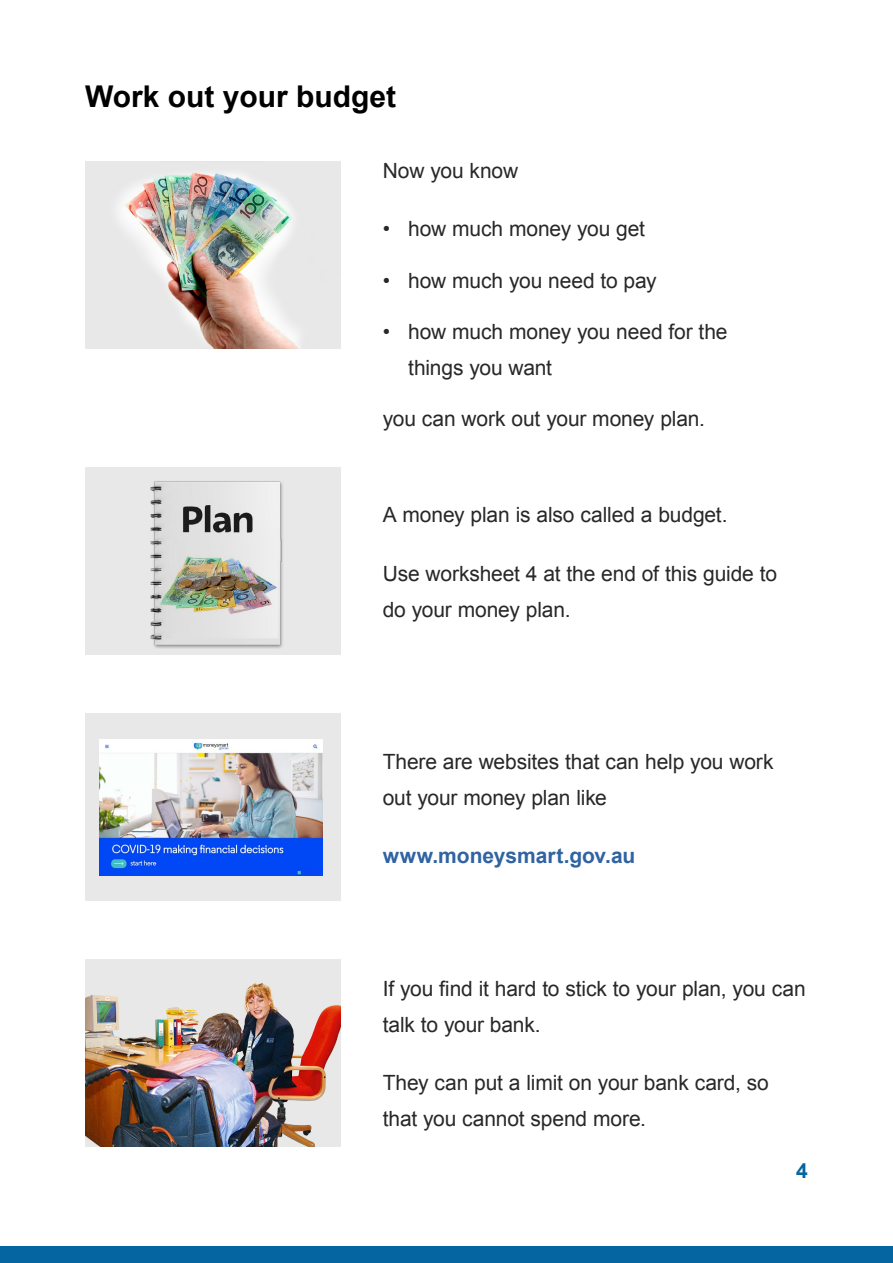
<style>
.page{position:relative;width:893px;height:1263px;background:#fff}
.page>*{position:absolute;margin:0;border:0;box-sizing:border-box;transform-origin:0 0}
.t1{font:700 30px "Arial";color:#000}
.t2{font:21px/36px "Arial";letter-spacing:-.005em;color:#292829}
.t3{font:700 21px "Arial";color:#2f63a2}
.t4{font:700 21px "Arial";color:#0465a0}
</style>
<div class="page">
<div style="left:0;top:1246px;width:893px;height:17px;background:#0465a0"></div>
<img style="left:85px;top:161px;width:256px;height:187px">
<div style="left:85px;top:468px;width:255px;height:187px;background:#e8e8e8"></div>
<img style="left:150px;top:481px;width:133px;height:167px">
<div style="left:85px;top:714px;width:255px;height:187px;background:#e8e8e8"></div>
<img style="left:100px;top:740px;width:222px;height:135px">
<img style="left:85px;top:960px;width:255px;height:187px">
<h1 class="t1" style="left:85px;top:77px;width:313px">Work out your budget</h1>
<p class="t2" style="left:383px;top:153px;width:137px">Now you know</p>
<p class="t2" style="left:383px;top:211px;width:264px">• how much money you get</p>
<p class="t2" style="left:383px;top:262px;width:276px">• how much you need to pay</p>
<p class="t2" style="left:408px;top:313px;width:321px;text-indent:-25px">• how much money you need for the things you want</p>
<p class="t2" style="left:383px;top:400px;width:324px">you can work out your money plan.</p>
<p class="t2" style="left:383px;top:497px;width:346px">A money plan is also called a budget.</p>
<p class="t2" style="left:383px;top:556px;width:396px">Use worksheet 4 at the end of this guide to do your money plan.</p>
<p class="t2" style="left:383px;top:744px;width:392px">There are websites that can help you work out your money plan like</p>
<p class="t3" style="left:383px;top:842px;width:254px">www.moneysmart.gov.au</p>
<p class="t2" style="left:383px;top:970px;width:424px">If you find it hard to stick to your plan, you can talk to your bank.</p>
<p class="t2" style="left:383px;top:1065px;width:388px">They can put a limit on your bank card, so that you cannot spend more.</p>
<p class="t4" style="left:796px;top:1157px;width:13px">4</p>
</div>
